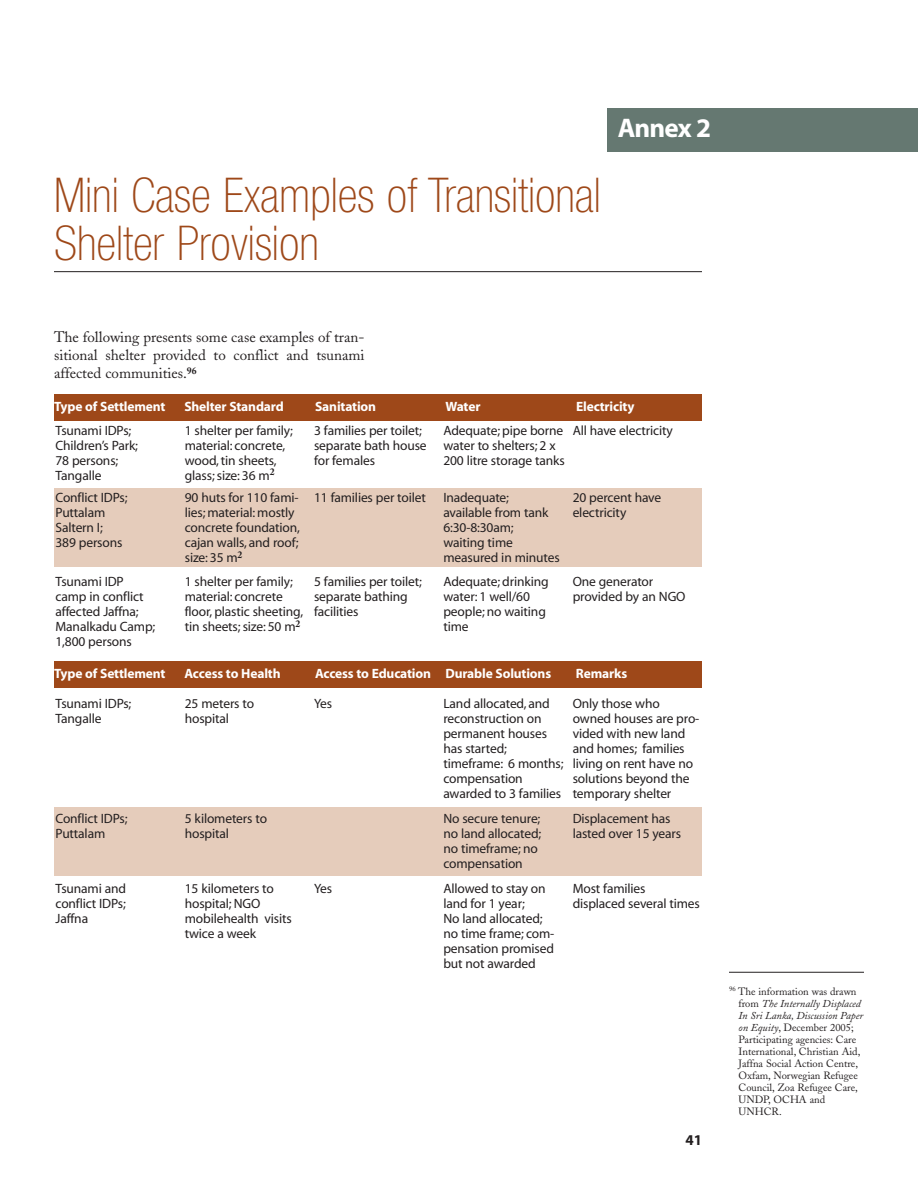
<style>
.page{position:relative;width:918px;height:1188px;background:#fff}
.page>*{position:absolute;margin:0;border:0;box-sizing:border-box;transform-origin:0 0}
.t1{font:100 condensed 48px/48px "Helvetica Neue";color:#9e4819}
.t2{font:700 27px "Myriad";letter-spacing:-.03em;color:#fff}
.t3{font:15px/18px "Adobe Caslon";color:#231f20;text-align:justify}
.t4{font:700 15px "Myriad";color:#231f20}
.t5{font:13.5px/15px "Myriad";letter-spacing:-.01em;color:#231f20}
.t6{font:700 13.5px "Myriad";letter-spacing:-.01em;color:#fff}
.t7{font:10.5px/12px "Adobe Caslon";color:#231f20}
.s1{font-style:italic}
</style>
<div class="page">
<div style="left:608px;top:108px;width:310px;height:43px;background:#657871"></div>
<div style="left:54px;top:489px;width:648px;height:78px;background:#e5ccbb"></div>
<div style="left:54px;top:808px;width:648px;height:68px;background:#e5ccbb"></div>
<hr style="left:729px;top:972px;width:135px;height:1px;background:#231f20">
<hr style="left:54px;top:271px;width:648px;height:1px;background:#231f20">
<div style="left:54px;top:662px;width:648px;height:26px;background:#9e4819"></div>
<div style="left:54px;top:394px;width:648px;height:27px;background:#9e4819"></div>
<h1 class="t1" style="left:54px;top:175px;width:548px">Mini Case Examples of Transitional<br>Shelter Provision</h1>
<h2 class="t2" style="left:618px;top:117px;width:95px">Annex 2</h2>
<p class="t3" style="left:54px;top:330px;width:312px">The following presents some case examples of tran&shy;sitional shelter provided to conflict and tsunami affected communities.<sup>96</sup></p>
<p class="t6" style="left:54px;top:401px;width:113px">Type of Settlement</p>
<p class="t6" style="left:184px;top:401px;width:101px">Shelter Standard</p>
<p class="t6" style="left:315px;top:401px;width:63px">Sanitation</p>
<p class="t6" style="left:445px;top:401px;width:37px">Water</p>
<p class="t6" style="left:576px;top:401px;width:60px">Electricity</p>
<p class="t5" style="left:56px;top:424px;width:84px">Tsunami IDPs;<br>Children’s Park;<br>78 persons;<br>Tangalle</p>
<p class="t5" style="left:185px;top:424px;width:110px">1 shelter per family; material: concrete, wood, tin sheets, glass; size: 36 m<sup>2</sup></p>
<p class="t5" style="left:314px;top:424px;width:114px">3 families per toilet; separate bath house for females</p>
<p class="t5" style="left:443px;top:424px;width:123px">Adequate; pipe borne water to shelters; 2 x<br>200 litre storage tanks</p>
<p class="t5" style="left:573px;top:424px;width:102px">All have electricity</p>
<p class="t5" style="left:56px;top:491px;width:74px">Conflict IDPs;<br>Puttalam<br>Saltern I;<br>389 persons</p>
<p class="t5" style="left:185px;top:491px;width:117px">90 huts for 110 fami&shy;lies; material: mostly concrete foundation, cajan walls, and roof; size: 35 m<sup>2</sup></p>
<p class="t5" style="left:314px;top:491px;width:113px">11 families per toilet</p>
<p class="t5" style="left:443px;top:491px;width:118px">Inadequate; available from tank<br>6:30-8:30am;<br>waiting time measured in minutes</p>
<p class="t5" style="left:573px;top:491px;width:90px">20 percent have electricity</p>
<p class="t5" style="left:56px;top:575px;width:101px">Tsunami IDP camp in conflict affected Jaffna;<br>Manalkadu Camp;<br>1,800 persons</p>
<p class="t5" style="left:185px;top:575px;width:120px">1 shelter per family; material: concrete floor, plastic sheeting, tin sheets; size: 50 m<sup>2</sup></p>
<p class="t5" style="left:314px;top:575px;width:109px">5 families per toilet; separate bathing facilities</p>
<p class="t5" style="left:443px;top:575px;width:107px">Adequate; drinking water: 1 well/60 people; no waiting time</p>
<p class="t5" style="left:573px;top:575px;width:114px">One generator provided by an NGO</p>
<p class="t6" style="left:54px;top:669px;width:113px">Type of Settlement</p>
<p class="t6" style="left:184px;top:669px;width:98px">Access to Health</p>
<p class="t6" style="left:315px;top:669px;width:238px">Access to Education Durable Solutions</p>
<p class="t6" style="left:576px;top:669px;width:53px">Remarks</p>
<p class="t5" style="left:56px;top:697px;width:77px">Tsunami IDPs;<br>Tangalle</p>
<p class="t5" style="left:185px;top:697px;width:71px">25 meters to hospital</p>
<p class="t5" style="left:314px;top:697px;width:20px">Yes</p>
<p class="t5" style="left:443px;top:697px;width:122px">Land allocated, and reconstruction on permanent houses has started; timeframe: 6 months; compensation awarded to 3 families</p>
<p class="t5" style="left:573px;top:697px;width:128px">Only those who owned houses are pro&shy;vided with new land and homes; families living on rent have no solutions beyond the temporary shelter</p>
<p class="t5" style="left:56px;top:812px;width:74px">Conflict IDPs;<br>Puttalam</p>
<p class="t5" style="left:185px;top:812px;width:84px">5 kilometers to hospital</p>
<p class="t5" style="left:443px;top:812px;width:99px">No secure tenure; no land allocated; no timeframe; no compensation</p>
<p class="t5" style="left:573px;top:812px;width:110px">Displacement has lasted over 15 years</p>
<p class="t5" style="left:56px;top:882px;width:72px;text-align:justify">Tsunami and conflict IDPs; Jaffna</p>
<p class="t5" style="left:185px;top:882px;width:108px">15 kilometers to hospital; NGO mobilehealth visits twice a week</p>
<p class="t5" style="left:314px;top:882px;width:20px">Yes</p>
<p class="t5" style="left:443px;top:882px;width:113px">Allowed to stay on land for 1 year;<br>No land allocated; no time frame; com&shy;pensation promised but not awarded</p>
<p class="t5" style="left:573px;top:882px;width:129px">Most families displaced several times</p>
<p class="t4" style="left:685px;top:1134px;width:18px">41</p>
<p class="t7" style="left:739px;top:987px;width:126px;text-indent:-10px"><sup>96</sup> The information was drawn from <span class="s1">The Internally Displaced<br>In Sri Lanka, Discussion Paper on Equity</span>, December 2005;<br>Participating agencies: Care<br>International, Christian Aid,<br>Jaffna Social Action Centre,<br>Oxfam, Norwegian Refugee<br>Council, Zoa Refugee Care,<br>UNDP, OCHA and<br>UNHCR.</p>
</div>
